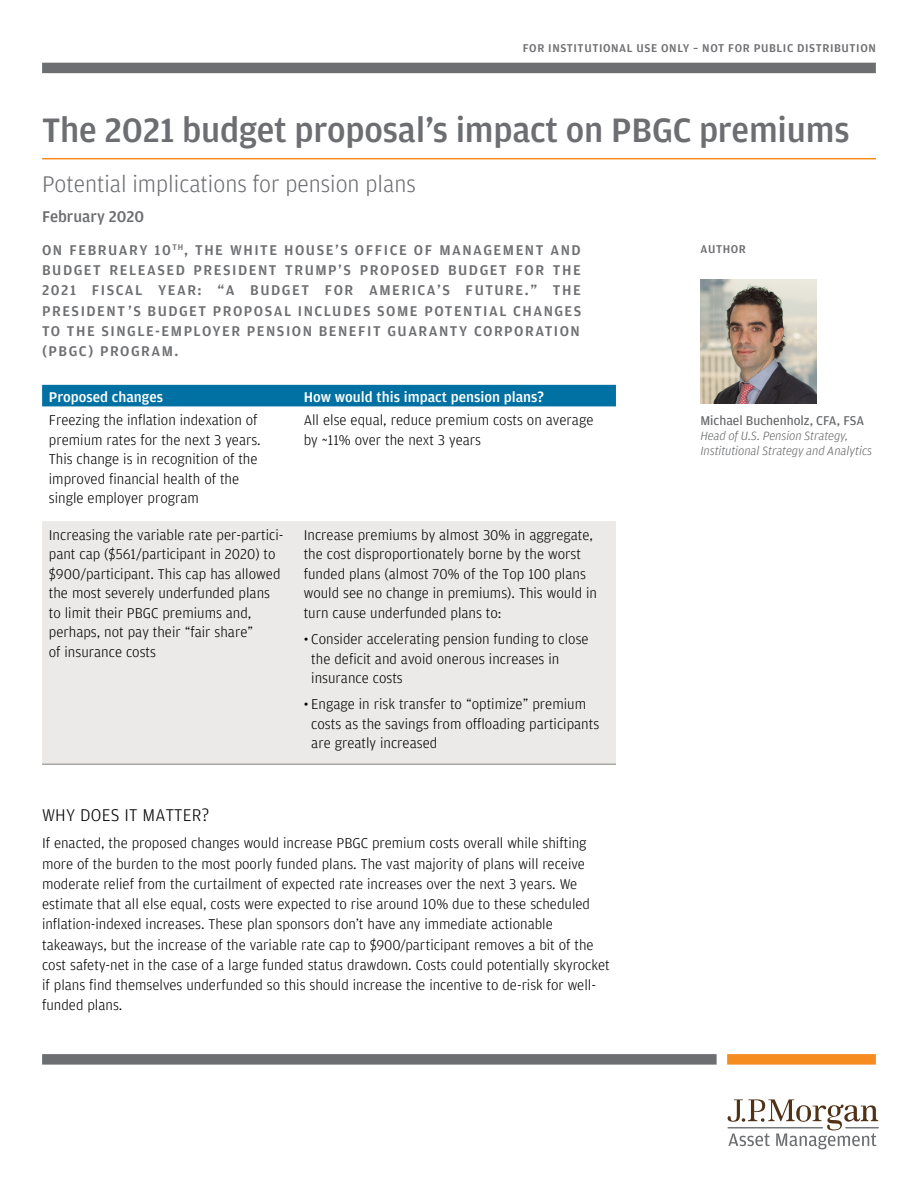
<style>
.page{position:relative;width:918px;height:1188px;background:#fff}
.page>*{position:absolute;margin:0;border:0;box-sizing:border-box;transform-origin:0 0}
.t1{font:500 36px "Amplitude";letter-spacing:-.005em;color:#6d6e71}
.t2{font:300 24px "Amplitude";color:#6d6e71}
._1st_Subhead{font:300 18px "Amplitude";letter-spacing:.01em;color:#000}
.t3{font:500 16.5px "Amplitude";color:#6d6e71}
.Body_copy_under_Subh{font:300 15px/20.2px "Amplitude";color:#000}
.Table_Chart__1st_Col{font:300 15px/19.5px "Amplitude";color:#000}
.Body_Copy{font:500 15px/20.2px "Amplitude";letter-spacing:.1em;color:#6d6e71;text-align:justify}
.Table_chart__Header{font:500 15px "Amplitude";color:#fff}
.Name{font:13.5px "Amplitude";color:#636466}
.Title___Division{font:italic 300 12.75px/15px "Amplitude";color:#636466}
.t4{font:500 12px "Amplitude";letter-spacing:.05em;color:#6d6e71}
</style>
<div class="page">
<div style="left:42px;top:1054px;width:675px;height:11px;background:#6d6e71"></div>
<div style="left:727px;top:1054px;width:149px;height:11px;background:#f68b1f"></div>
<hr style="left:845px;top:1127px;width:34px;height:1px;background:#6d6e71">
<hr style="left:727px;top:1127px;width:96px;height:1px;background:#6d6e71">
<svg style="left:728px;top:1099px;width:150px;height:50px"></svg>
<div style="left:42px;top:63px;width:834px;height:10px;background:#6d6e71"></div>
<hr style="left:42px;top:158px;width:834px;height:1px;background:#f68b1f">
<img style="left:700px;top:279px;width:117px;height:124px">
<div style="left:42px;top:385px;width:574px;height:21px;background:#0071a2"></div>
<div style="left:42px;top:521px;width:574px;height:243px;background:#ebeae9"></div>
<hr style="left:42px;top:764px;width:255px;height:1px;background:#81837d">
<hr style="left:297px;top:764px;width:319px;height:1px;background:#81837d">
<p class="t4" style="left:523px;top:40px;width:355px">FOR INSTITUTIONAL USE ONLY – NOT FOR PUBLIC DISTRIBUTION</p>
<h1 class="t1" style="left:42px;top:107px;width:809px">The 2021 budget proposal’s impact on PBGC premiums</h1>
<h2 class="t2" style="left:42px;top:169px;width:375px">Potential implications for pension plans</h2>
<p class="t3" style="left:42px;top:207px;width:104px">February 2020</p>
<p class="Body_Copy" style="left:42px;top:239px;width:541px">ON FEBRUARY 10<sup>TH</sup>, THE WHITE HOUSE’S OFFICE OF MANAGEMENT AND BUDGET RELEASED PRESIDENT TRUMP’S PROPOSED BUDGET FOR THE 2021 FISCAL YEAR: “A BUDGET FOR AMERICA’S FUTURE.” THE PRESIDENT ’S BUDGET PROPOSAL INCLUDES SOME POTENTIAL CHANGES TO THE SINGLE-EMPLOYER PENSION BENEFIT GUARANTY CORPORATION (PBGC) PROGRAM.</p>
<p class="Table_chart__Header" style="left:49px;top:388px;width:116px">Proposed changes</p>
<p class="Table_chart__Header" style="left:304px;top:388px;width:242px">How would this impact pension plans?</p>
<p class="Table_Chart__1st_Col" style="left:49px;top:410px;width:213px">Freezing the inflation indexation of premium rates for the next 3 years.<br>This change is in recognition of the improved financial health of the single employer program</p>
<p class="Table_Chart__1st_Col" style="left:304px;top:410px;width:291px">All else equal, reduce premium costs on average by ~11% over the next 3 years</p>
<p class="Table_Chart__1st_Col" style="left:49px;top:525px;width:236px">Increasing the variable rate per-partici&shy;pant cap ($561/participant in 2020) to $900/participant. This cap has allowed the most severely underfunded plans to limit their PBGC premiums and, perhaps, not pay their “fair share”<br>of insurance costs</p>
<p class="Table_Chart__1st_Col" style="left:304px;top:525px;width:295px">Increase premiums by almost 30% in aggregate, the cost disproportionately borne by the worst funded plans (almost 70% of the Top 100 plans would see no change in premiums). This would in turn cause underfunded plans to:</p>
<p class="Body_copy_under_Subh" style="left:311px;top:629px;width:279px;line-height:19.5px;text-indent:-8px">• Consider accelerating pension funding to close the deficit and avoid onerous increases in insurance costs</p>
<p class="Body_copy_under_Subh" style="left:311px;top:694px;width:290px;line-height:19.5px;text-indent:-8px">• Engage in risk transfer to “optimize” premium costs as the savings from offloading participants are greatly increased</p>
<p class="_1st_Subhead" style="left:42px;top:803px;width:169px">WHY DOES IT MATTER?</p>
<p class="Body_copy_under_Subh" style="left:42px;top:833px;width:569px">If enacted, the proposed changes would increase PBGC premium costs overall while shifting more of the burden to the most poorly funded plans. The vast majority of plans will receive moderate relief from the curtailment of expected rate increases over the next 3 years. We estimate that all else equal, costs were expected to rise around 10% due to these scheduled inflation-indexed increases. These plan sponsors don’t have any immediate actionable takeaways, but the increase of the variable rate cap to $900/participant removes a bit of the cost safety-net in the case of a large funded status drawdown. Costs could potentially skyrocket if plans find themselves underfunded so this should increase the incentive to de-risk for well&shy;funded plans.</p>
<p class="t4" style="left:701px;top:241px;width:47px">AUTHOR</p>
<p class="Name" style="left:700px;top:412px;width:165px">Michael Buchenholz, CFA, FSA</p>
<p class="Title___Division" style="left:700px;top:429px;width:173px">Head of U.S. Pension Strategy,<br>Institutional Strategy and Analytics</p>
</div>
